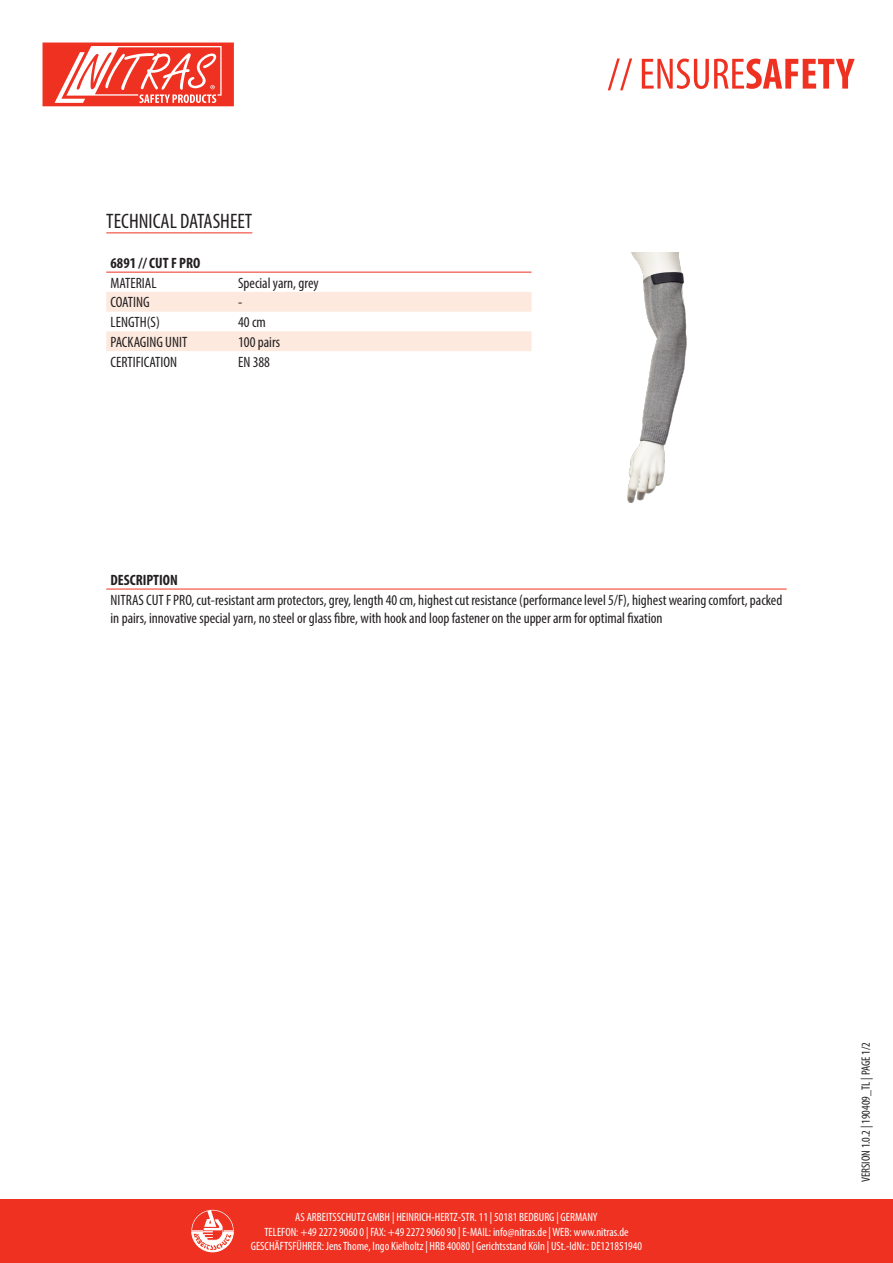
<style>
.page{position:relative;width:893px;height:1263px;background:#fff}
.page>*{position:absolute;margin:0;border:0;box-sizing:border-box;transform-origin:0 0}
.t1{font:condensed 21px "Myriad Pro";color:#231f20}
.t2{font:condensed 15px/18px "Myriad Pro";color:#231f20}
.t3{font:700 condensed 15px "Myriad Pro";color:#231f20}
.t4{font:condensed 12px/14.4px "Myriad Pro";color:#fff;text-align:center}
.t5{font:condensed 12px "Myriad Pro";color:#231f20}
</style>
<div class="page">
<div style="left:0;top:1199px;width:893px;height:64px;background:#ef3122"></div>
<svg style="left:608px;top:58px;width:247px;height:32px"></svg>
<svg style="left:191px;top:1210px;width:43px;height:42px"></svg>
<svg style="left:43px;top:43px;width:191px;height:63px"></svg>
<hr style="left:106px;top:232px;width:146px;height:1px;background:#ef3122">
<svg style="left:106px;top:292px;width:425px;height:59px"></svg>
<hr style="left:106px;top:272px;width:128px;height:1px;background:#ef3122">
<hr style="left:234px;top:272px;width:297px;height:1px;background:#ef3122">
<img style="left:531px;top:252px;width:156px;height:251px">
<hr style="left:106px;top:589px;width:681px;height:1px;background:#ef3122">
<p class="t1" style="left:106px;top:209px;width:148px">TECHNICAL DATASHEET</p>
<p class="t3" style="left:111px;top:253px;width:91px">6891 // CUT F PRO</p>
<p class="t2" style="left:111px;top:273px;width:47px">MATERIAL</p>
<p class="t2" style="left:238px;top:273px;width:82px">Special yarn, grey</p>
<p class="t2" style="left:111px;top:293px;width:41px">COATING</p>
<p class="t2" style="left:238px;top:293px;width:6px">-</p>
<p class="t2" style="left:111px;top:313px;width:51px">LENGTH(S)</p>
<p class="t2" style="left:238px;top:313px;width:29px">40 cm</p>
<p class="t2" style="left:111px;top:333px;width:78px">PACKAGING UNIT</p>
<p class="t2" style="left:238px;top:333px;width:43px">100 pairs</p>
<p class="t2" style="left:111px;top:352px;width:68px">CERTIFICATION</p>
<p class="t2" style="left:238px;top:352px;width:33px">EN 388</p>
<p class="t3" style="left:111px;top:570px;width:69px">DESCRIPTION</p>
<p class="t2" style="left:111px;top:590px;width:673px">NITRAS CUT F PRO, cut-resistant arm protectors, grey, length 40 cm, highest cut resistance (performance level 5/F), highest wearing comfort, packed in pairs, innovative special yarn, no steel or glass fibre, with hook and loop fastener on the upper arm for optimal fixation</p>
<p class="t4" style="left:251px;top:1210px;width:393px">AS ARBEITSSCHUTZ GMBH | HEINRICH-HERTZ-STR. 11 | 50181 BEDBURG | GERMANY<br>TELEFON: +49 2272 9060 0 | FAX: +49 2272 9060 90 | E-MAIL: info@nitras.de | WEB: www.nitras.de<br>GESCHÄFTSFÜHRER: Jens Thome, Ingo Kielholtz | HRB 40080 | Gerichtsstand Köln | USt.-IdNr.: DE121851940</p>
<p class="t5" style="left:859px;top:1182px;width:141px;rotate:-90deg">VERSION 1.0.2 | 190409_TL | PAGE 1/2</p>
</div>
